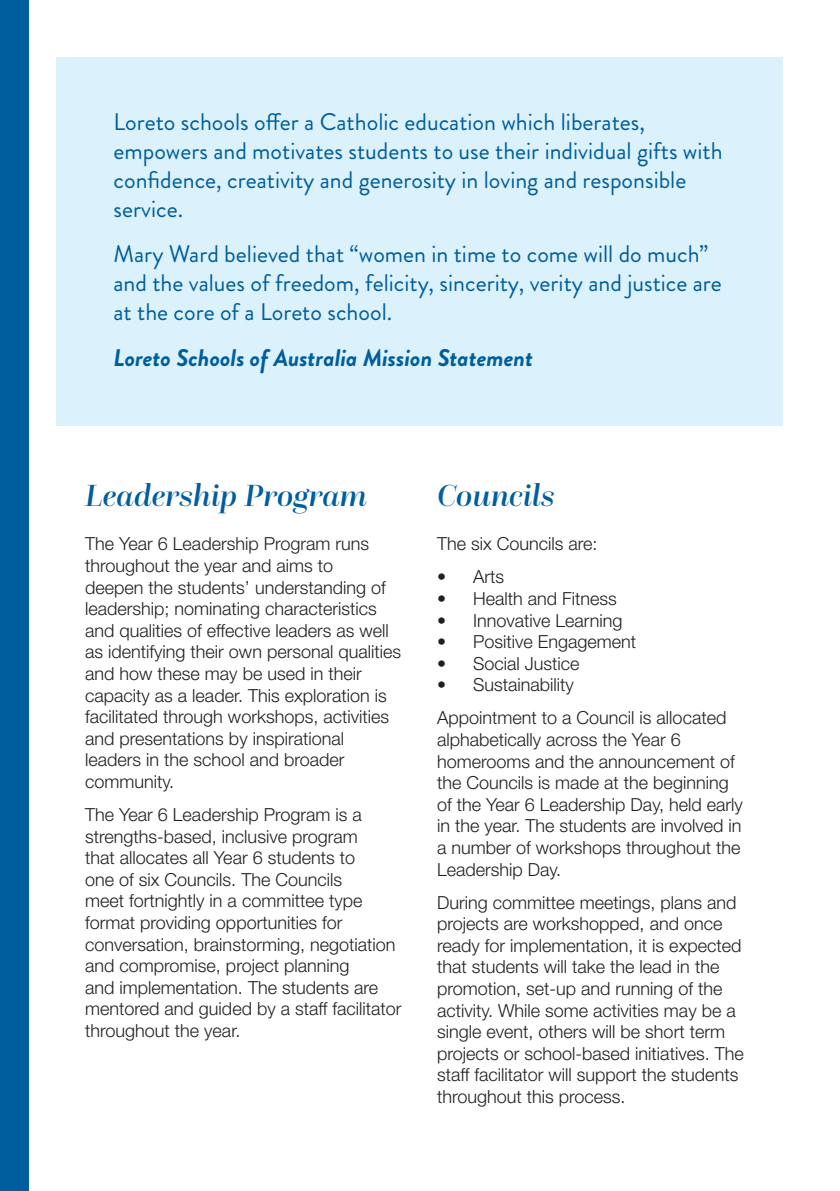
<style>
.page{position:relative;width:840px;height:1191px;background:#fff}
.page>*{position:absolute;margin:0;border:0;box-sizing:border-box;transform-origin:0 0}
.t1{font:italic 500 32px "Questa Grande";color:#005e9e}
.t2{font:24px/28.8px "Brandon Grotesque";color:#005e9e}
.t3{font:italic 700 24px "Brandon Grotesque";color:#005e9e}
.t4{font:300 18px/21.6px "Helvetica Neue LT Std";color:#231f20}
</style>
<div class="page">
<div style="left:57px;top:57px;width:725px;height:368px;background:#dbf1fb"></div>
<div style="left:0;top:0;width:28px;height:1191px;background:#005e9e"></div>
<p class="t2" style="left:113px;top:108px;width:610px">Loreto schools offer a Catholic education which liberates, empowers and motivates students to use their individual gifts with confidence, creativity and generosity in loving and responsible service.</p>
<p class="t2" style="left:113px;top:240px;width:609px">Mary Ward believed that “women in time to come will do much” and the values of freedom, felicity, sincerity, verity and justice are at the core of a Loreto school.</p>
<p class="t3" style="left:113px;top:341px;width:421px">Loreto Schools of Australia Mission Statement</p>
<p class="t1" style="left:85px;top:476px;width:283px">Leadership Program</p>
<p class="t4" style="left:85px;top:533px;width:317px">The Year 6 Leadership Program runs throughout the year and aims to<br>deepen the students’ understanding of leadership; nominating characteristics and qualities of effective leaders as well as identifying their own personal qualities and how these may be used in their capacity as a leader. This exploration is facilitated through workshops, activities and presentations by inspirational leaders in the school and broader community.</p>
<p class="t4" style="left:85px;top:803px;width:318px">The Year 6 Leadership Program is a strengths-based, inclusive program<br>that allocates all Year 6 students to<br>one of six Councils. The Councils<br>meet fortnightly in a committee type format providing opportunities for conversation, brainstorming, negotiation and compromise, project planning<br>and implementation. The students are mentored and guided by a staff facilitator throughout the year.</p>
<p class="t1" style="left:437px;top:476px;width:119px">Councils</p>
<p class="t4" style="left:437px;top:533px;width:162px">The six Councils are:</p>
<p class="t4" style="left:437px;top:566px;width:68px">• Arts</p>
<p class="t4" style="left:437px;top:587px;width:181px">• Health and Fitness</p>
<p class="t4" style="left:437px;top:609px;width:187px">• Innovative Learning</p>
<p class="t4" style="left:437px;top:630px;width:201px">• Positive Engagement</p>
<p class="t4" style="left:437px;top:652px;width:144px">• Social Justice</p>
<p class="t4" style="left:437px;top:674px;width:138px">• Sustainability</p>
<p class="t4" style="left:437px;top:706px;width:307px">Appointment to a Council is allocated alphabetically across the Year 6 homerooms and the announcement of the Councils is made at the beginning of the Year 6 Leadership Day, held early in the year. The students are involved in a number of workshops throughout the Leadership Day.</p>
<p class="t4" style="left:437px;top:891px;width:308px">During committee meetings, plans and projects are workshopped, and once ready for implementation, it is expected that students will take the lead in the promotion, set-up and running of the activity. While some activities may be a single event, others will be short term projects or school-based initiatives. The staff facilitator will support the students throughout this process.</p>
</div>
